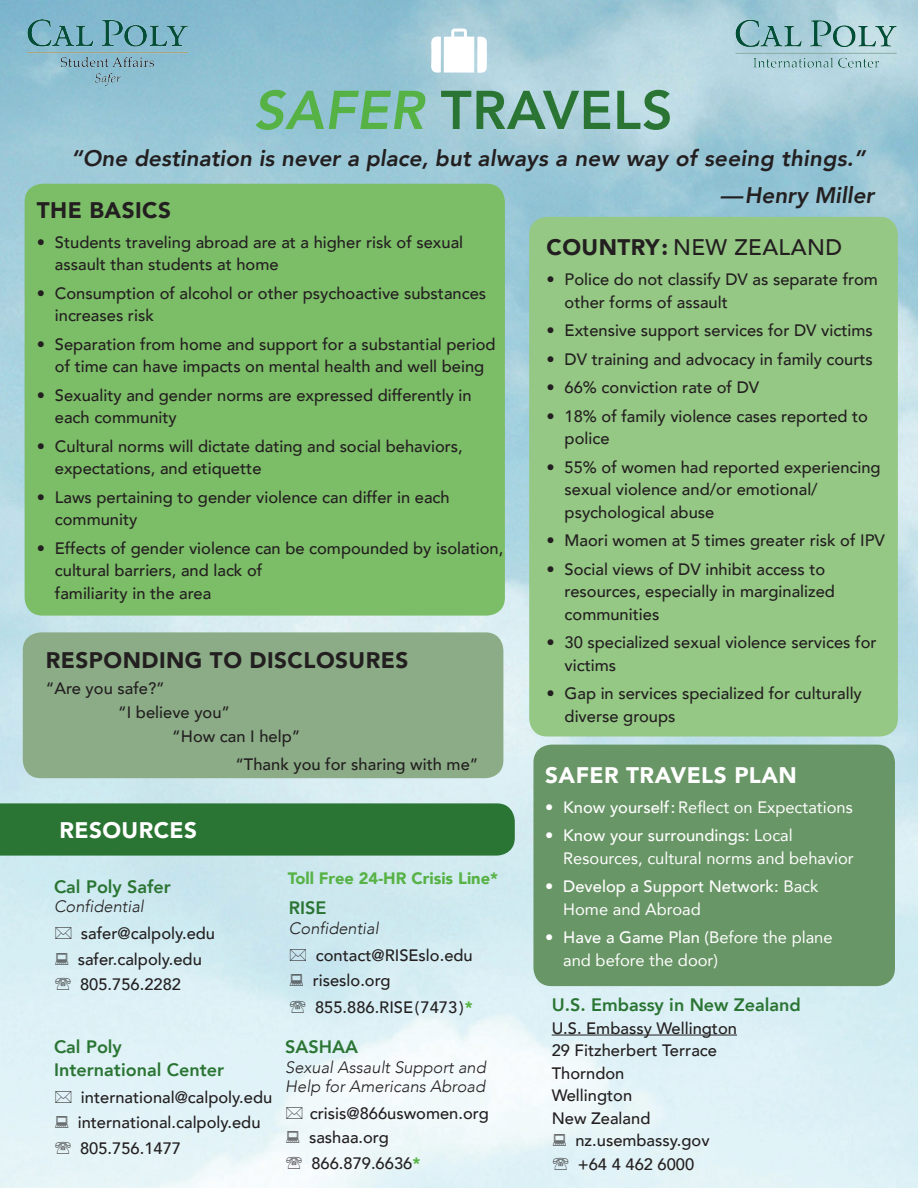
<style>
.page{position:relative;width:918px;height:1188px;background:#fff}
.page>*{position:absolute;margin:0;border:0;box-sizing:border-box;transform-origin:0 0}
.t1{font:800 54px "Avenir";letter-spacing:.01em;color:#2b7534}
.quote{font:italic 800 22.5px "Avenir";color:#231f20}
.t2{font:900 22.5px "Avenir";letter-spacing:.02em;color:#231f20}
.t3{font:900 22.5px "Avenir";letter-spacing:.02em;color:#fff}
.t4{font:500 22.5px "Avenir";letter-spacing:.02em;color:#231f20}
.Paragraph_Style_1{font:800 18px/22.5px "Avenir";color:#2b7534}
.Paragraph_Style_1-2{font:500 16.5px/22.5px "Avenir";color:#231f20}
.t5{font:16.5px/22.5px "Avenir";color:#fff}
.Paragraph_Style_1-3{font:italic 300 16.5px/19.5px "Avenir";color:#231f20}
.facts{font:500 16.5px "Avenir";color:#231f20}
.t6{font:500 16.5px/22.5px "Avenir";color:#fff}
.Paragraph_Style_1-4{font:900 16.5px "Avenir";color:#57b246}
.s1{font-style:italic;color:#57b246}
.s2{font-weight:900}
.s3{font-weight:500}
.s4{font-weight:400}
.s5{font-weight:900;color:#57b246}
</style>
<div class="page">
<img style="left:0;top:0;width:918px;height:1188px">
<div style="left:529px;top:217px;width:369px;height:519px;background:#95c884;border-radius:18px"></div>
<div style="left:25px;top:184px;width:480px;height:432px;background:#7cbd67;border-radius:18px"></div>
<div style="left:533px;top:745px;width:362px;height:241px;background:#699666;border-radius:18px"></div>
<div style="left:23px;top:632px;width:480px;height:146px;background:#8bac86;border-radius:18px"></div>
<div style="left:0;top:803px;width:515px;height:53px;background:#2b7534"></div>
<img style="left:27px;top:19px;width:161px;height:67px">
<img style="left:714px;top:1px;width:204px;height:85px">
<svg style="left:431px;top:28px;width:56px;height:46px"></svg>
<hr style="left:552px;top:1035px;width:185px;height:1px;background:#231f20">
<svg style="left:55px;top:927px;width:16px;height:12px"></svg>
<svg style="left:55px;top:952px;width:13px;height:12px"></svg>
<svg style="left:55px;top:978px;width:15px;height:12px"></svg>
<svg style="left:287px;top:1107px;width:16px;height:12px"></svg>
<svg style="left:287px;top:1131px;width:12px;height:12px"></svg>
<svg style="left:287px;top:1156px;width:15px;height:13px"></svg>
<svg style="left:55px;top:1090px;width:16px;height:12px"></svg>
<svg style="left:55px;top:1116px;width:13px;height:12px"></svg>
<svg style="left:55px;top:1141px;width:15px;height:13px"></svg>
<svg style="left:290px;top:949px;width:16px;height:12px"></svg>
<svg style="left:290px;top:974px;width:13px;height:12px"></svg>
<svg style="left:290px;top:1001px;width:15px;height:12px"></svg>
<svg style="left:553px;top:1134px;width:13px;height:12px"></svg>
<svg style="left:553px;top:1158px;width:15px;height:12px"></svg>
<p class="t1" style="left:254px;top:68px;width:421px"><span class="s1">SAFER</span> TRAVELS</p>
<p class="quote" style="left:71px;top:145px;width:796px">“One destination is never a place, but always a new way of seeing things.”</p>
<p class="quote" style="left:720px;top:182px;width:156px">—Henry Miller</p>
<p class="t2" style="left:37px;top:190px;width:136px">THE BASICS</p>
<p class="Paragraph_Style_1-2" style="left:55px;top:230px;width:410px;text-indent:-18px">• Students traveling abroad are at a higher risk of sexual assault than students at home</p>
<p class="Paragraph_Style_1-2" style="left:55px;top:281px;width:433px;text-indent:-18px">• Consumption of alcohol or other psychoactive substances increases risk</p>
<p class="Paragraph_Style_1-2" style="left:37px;top:332px;width:460px;text-align:center">• Separation from home and support for a substantial period of time can have impacts on mental health and well being</p>
<p class="Paragraph_Style_1-2" style="left:55px;top:383px;width:418px;text-indent:-18px">• Sexuality and gender norms are expressed differently in each community</p>
<p class="Paragraph_Style_1-2" style="left:55px;top:434px;width:409px;text-indent:-18px">• Cultural norms will dictate dating and social behaviors, expectations, and etiquette</p>
<p class="Paragraph_Style_1-2" style="left:55px;top:485px;width:396px;text-indent:-18px">• Laws pertaining to gender violence can differ in each community</p>
<p class="Paragraph_Style_1-2" style="left:55px;top:536px;width:450px;text-indent:-18px">• Effects of gender violence can be compounded by isolation, cultural barriers, and lack of<br>familiarity in the area</p>
<p class="t4" style="left:547px;top:228px;width:297px"><span class="s2">COUNTRY:</span> NEW ZEALAND</p>
<p class="Paragraph_Style_1-2" style="left:565px;top:267px;width:315px;text-indent:-18px">• Police do not classify DV as separate from other forms of assault</p>
<p class="Paragraph_Style_1-2" style="left:547px;top:318px;width:328px">• Extensive support services for DV victims</p>
<p class="Paragraph_Style_1-2" style="left:547px;top:347px;width:328px">• DV training and advocacy in family courts</p>
<p class="Paragraph_Style_1-2" style="left:547px;top:375px;width:214px">• 66% conviction rate of DV</p>
<p class="Paragraph_Style_1-2" style="left:565px;top:404px;width:305px;text-indent:-18px">• 18% of family violence cases reported to police</p>
<p class="Paragraph_Style_1-2" style="left:565px;top:455px;width:318px;text-indent:-18px">• 55% of women had reported experiencing sexual violence and/or emotional/ psychological abuse</p>
<p class="Paragraph_Style_1-2" style="left:547px;top:528px;width:340px">• Maori women at 5 times greater risk of IPV</p>
<p class="Paragraph_Style_1-2" style="left:565px;top:557px;width:272px;text-indent:-18px">• Social views of DV inhibit access to resources, especially in marginalized communities</p>
<p class="Paragraph_Style_1-2" style="left:565px;top:630px;width:314px;text-indent:-18px">• 30 specialized sexual violence services for victims</p>
<p class="Paragraph_Style_1-2" style="left:565px;top:681px;width:299px;text-indent:-18px">• Gap in services specialized for culturally diverse groups</p>
<p class="t2" style="left:46px;top:641px;width:364px">RESPONDING TO DISCLOSURES</p>
<p class="facts" style="left:46px;top:674px;width:120px">“Are you safe?”</p>
<p class="facts" style="left:118px;top:698px;width:113px">“I believe you”</p>
<p class="facts" style="left:172px;top:722px;width:130px">“How can I help”</p>
<p class="facts" style="left:235px;top:750px;width:245px">“Thank you for sharing with me”</p>
<p class="t3" style="left:545px;top:756px;width:253px">SAFER TRAVELS PLAN</p>
<p class="t5" style="left:545px;top:795px;width:309px"><span class="s3">• Know yourself:</span> Reflect on Expectations</p>
<p class="t5" style="left:563px;top:824px;width:292px;text-indent:-18px"><span class="s3">• Know your surroundings:</span> Local<br>Resources, cultural norms and behavior</p>
<p class="t6" style="left:563px;top:874px;width:257px;text-indent:-18px">• Develop a Support Network: <span class="s4">Back<br>Home and Abroad</span></p>
<p class="t5" style="left:563px;top:926px;width:271px;text-indent:-18px"><span class="s3">• Have a Game Plan (</span>Before the plane and before the door)</p>
<p class="t3" style="left:59px;top:810px;width:139px">RESOURCES</p>
<p class="Paragraph_Style_1-4" style="left:288px;top:864px;width:212px">Toll Free 24-HR Crisis Line*</p>
<p class="Paragraph_Style_1" style="left:54px;top:875px;width:119px">Cal Poly Safer</p>
<p class="Paragraph_Style_1-3" style="left:54px;top:897px;width:91px">Confidential</p>
<p class="Paragraph_Style_1-2" style="left:81px;top:921px;width:136px">safer@calpoly.edu</p>
<p class="Paragraph_Style_1-2" style="left:78px;top:947px;width:126px">safer.calpoly.edu</p>
<p class="Paragraph_Style_1-2" style="left:80px;top:972px;width:102px">805.756.2282</p>
<p class="Paragraph_Style_1" style="left:289px;top:897px;width:39px">RISE</p>
<p class="Paragraph_Style_1-3" style="left:289px;top:918px;width:91px">Confidential</p>
<p class="Paragraph_Style_1-2" style="left:316px;top:943px;width:158px">contact@RISEslo.edu</p>
<p class="Paragraph_Style_1-2" style="left:313px;top:966px;width:161px;line-height:27px">riseslo.org<br>855.886.RISE(7473)<span class="s5">*</span></p>
<p class="Paragraph_Style_1" style="left:552px;top:994px;width:251px">U.S. Embassy in New Zealand</p>
<p class="Paragraph_Style_1-2" style="left:552px;top:1016px;width:187px">U.S. Embassy Wellington</p>
<p class="Paragraph_Style_1-2" style="left:552px;top:1038px;width:167px">29 Fitzherbert Terrace</p>
<p class="Paragraph_Style_1-2" style="left:552px;top:1061px;width:74px">Thorndon</p>
<p class="Paragraph_Style_1-2" style="left:552px;top:1083px;width:82px">Wellington</p>
<p class="Paragraph_Style_1-2" style="left:552px;top:1106px;width:100px">New Zealand</p>
<p class="Paragraph_Style_1-2" style="left:575px;top:1128px;width:136px">nz.usembassy.gov</p>
<p class="Paragraph_Style_1-2" style="left:578px;top:1152px;width:118px">+64 4 462 6000</p>
<p class="Paragraph_Style_1" style="left:54px;top:1036px;width:172px">Cal Poly<br>International Center</p>
<p class="Paragraph_Style_1-2" style="left:81px;top:1085px;width:193px">international@calpoly.edu</p>
<p class="Paragraph_Style_1-2" style="left:78px;top:1110px;width:184px">international.calpoly.edu</p>
<p class="Paragraph_Style_1-2" style="left:80px;top:1136px;width:102px">805.756.1477</p>
<p class="Paragraph_Style_1" style="left:285px;top:1036px;width:74px">SASHAA</p>
<p class="Paragraph_Style_1-3" style="left:285px;top:1057px;width:202px">Sexual Assault Support and<br>Help for Americans Abroad</p>
<p class="Paragraph_Style_1-2" style="left:309px;top:1101px;width:181px;line-height:24px">crisis@866uswomen.org sashaa.org</p>
<p class="Paragraph_Style_1-2" style="left:311px;top:1151px;width:110px">866.879.6636<span class="s5">*</span></p>
</div>
